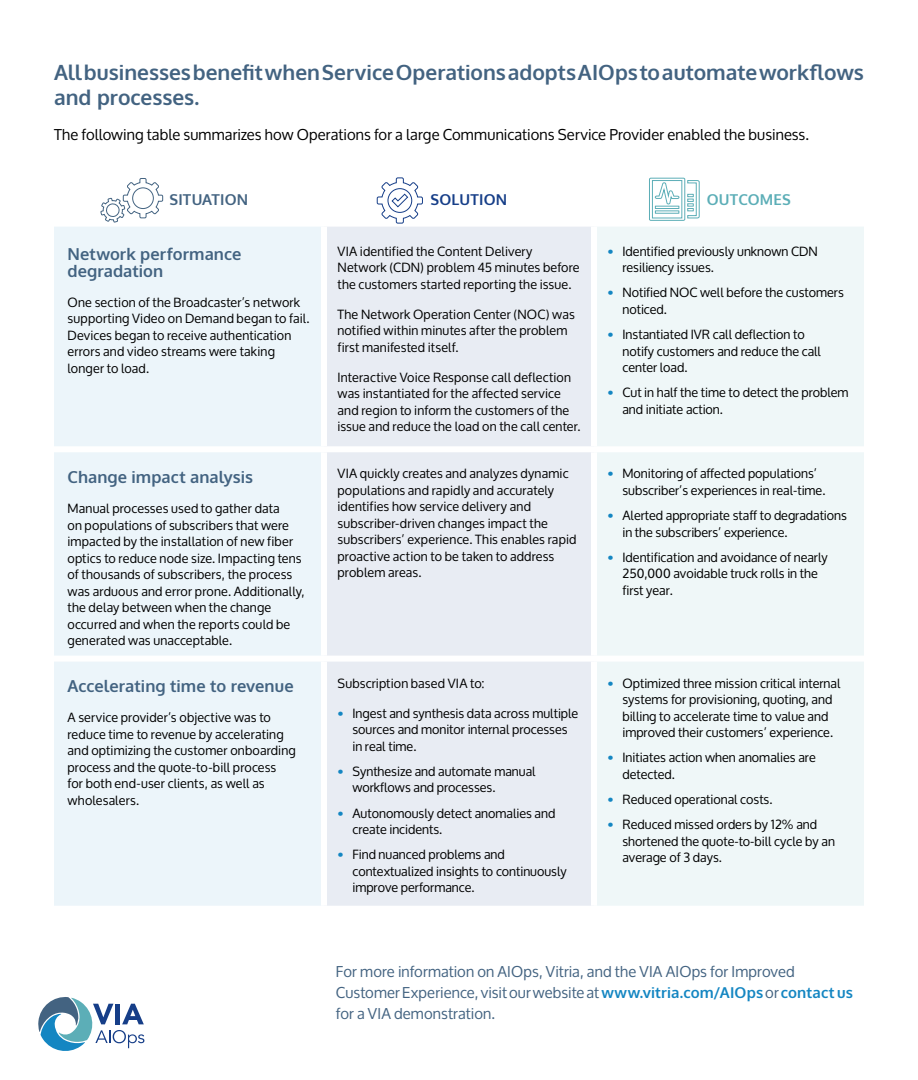
<style>
.page{position:relative;width:918px;height:1080px;background:#fff}
.page>*{position:absolute;margin:0;border:0;box-sizing:border-box;transform-origin:0 0}
.t1{font:700 21px/25.2px "Oxygen";color:#436381}
.t2{font:700 16.5px/16.5px "Oxygen";letter-spacing:.005em;color:#436381}
.t3{font:15px/21px "Oxygen";letter-spacing:.01em;color:#436381}
.t4{font:15px "Oxygen";letter-spacing:.005em;color:#000}
.t5{font:700 15px "Oxygen";letter-spacing:.01em;color:#436381}
.t6{font:700 15px "Oxygen";letter-spacing:.01em;color:#163e88}
.t7{font:700 15px "Oxygen";letter-spacing:.01em;color:#5caeb7}
.t8{font:12.75px/16.5px "Oxygen";color:#000}
.s1{font-weight:700;color:#1486c2}
</style>
<div class="page">
<div style="left:54px;top:227px;width:267px;height:679px;background:#ecf5fa"></div>
<div style="left:327px;top:227px;width:264px;height:679px;background:#e8ecf3"></div>
<div style="left:597px;top:227px;width:267px;height:679px;background:#eff7f8"></div>
<div style="left:54px;top:446px;width:270px;height:6px;background:#fff"></div>
<div style="left:324px;top:446px;width:270px;height:6px;background:#fff"></div>
<div style="left:594px;top:446px;width:270px;height:6px;background:#fff"></div>
<div style="left:54px;top:656px;width:270px;height:6px;background:#fff"></div>
<div style="left:324px;top:656px;width:270px;height:6px;background:#fff"></div>
<div style="left:594px;top:656px;width:270px;height:6px;background:#fff"></div>
<svg style="left:100px;top:178px;width:64px;height:45px"></svg>
<svg style="left:376px;top:177px;width:47px;height:47px"></svg>
<svg style="left:649px;top:177px;width:51px;height:44px"></svg>
<svg style="left:38px;top:997px;width:106px;height:54px"></svg>
<h1 class="t1" style="left:54px;top:60px;width:812px">All businesses benefit when Service Operations adopts AIOps to automate workflows and processes.</h1>
<p class="t4" style="left:54px;top:126px;width:757px">The following table summarizes how Operations for a large Communications Service Provider enabled the business.</p>
<p class="t5" style="left:169px;top:190px;width:80px">SITUATION</p>
<p class="t6" style="left:431px;top:190px;width:78px">SOLUTION</p>
<p class="t7" style="left:707px;top:190px;width:85px">OUTCOMES</p>
<p class="t2" style="left:68px;top:247px;width:175px">Network performance degradation</p>
<p class="t8" style="left:68px;top:294px;width:244px">One section of the Broadcaster’s network supporting Video on Demand began to fail.<br>Devices began to receive authentication errors and video streams were taking longer to load.</p>
<p class="t2" style="left:68px;top:469px;width:187px">Change impact analysis</p>
<p class="t8" style="left:68px;top:500px;width:239px">Manual processes used to gather data<br>on populations of subscribers that were impacted by the installation of new fiber optics to reduce node size. Impacting tens of thousands of subscribers, the process was arduous and error prone. Additionally, the delay between when the change occurred and when the reports could be generated was unacceptable.</p>
<p class="t2" style="left:68px;top:679px;width:228px">Accelerating time to revenue</p>
<p class="t8" style="left:68px;top:710px;width:230px">A service provider’s objective was to reduce time to revenue by accelerating and optimizing the customer onboarding process and the quote-to-bill process<br>for both end-user clients, as well as wholesalers.</p>
<p class="t8" style="left:337px;top:243px;width:244px">VIA identified the Content Delivery<br>Network (CDN) problem 45 minutes before the customers started reporting the issue.</p>
<p class="t8" style="left:337px;top:306px;width:239px">The Network Operation Center (NOC) was notified within minutes after the problem first manifested itself.</p>
<p class="t8" style="left:337px;top:369px;width:245px">Interactive Voice Response call deflection was instantiated for the affected service and region to inform the customers of the issue and reduce the load on the call center.</p>
<p class="t8" style="left:622px;top:243px;width:197px;text-indent:-15px"><span class="s1">•</span> Identified previously unknown CDN resiliency issues.</p>
<p class="t8" style="left:622px;top:285px;width:223px;text-indent:-15px"><span class="s1">•</span> Notified NOC well before the customers noticed.</p>
<p class="t8" style="left:622px;top:326px;width:200px;text-indent:-15px"><span class="s1">•</span> Instantiated IVR call deflection to notify customers and reduce the call center load.</p>
<p class="t8" style="left:622px;top:385px;width:228px;text-indent:-15px"><span class="s1">•</span> Cut in half the time to detect the problem and initiate action.</p>
<p class="t8" style="left:337px;top:466px;width:240px">VIA quickly creates and analyzes dynamic populations and rapidly and accurately identifies how service delivery and subscriber-driven changes impact the subscribers’ experience. This enables rapid proactive action to be taken to address problem areas.</p>
<p class="t8" style="left:622px;top:466px;width:204px;text-indent:-15px"><span class="s1">•</span> Monitoring of affected populations’ subscriber’s experiences in real-time.</p>
<p class="t8" style="left:622px;top:507px;width:226px;text-indent:-15px"><span class="s1">•</span> Alerted appropriate staff to degradations in the subscribers’ experience.</p>
<p class="t8" style="left:622px;top:549px;width:207px;text-indent:-15px"><span class="s1">•</span> Identification and avoidance of nearly<br>250,000 avoidable truck rolls in the first year.</p>
<p class="t8" style="left:337px;top:675px;width:149px">Subscription based VIA to:</p>
<p class="t8" style="left:352px;top:705px;width:227px;text-indent:-15px"><span class="s1">•</span> Ingest and synthesis data across multiple sources and monitor internal processes in real time.</p>
<p class="t8" style="left:352px;top:763px;width:185px;text-indent:-15px"><span class="s1">•</span> Synthesize and automate manual workflows and processes.</p>
<p class="t8" style="left:352px;top:805px;width:204px;text-indent:-15px"><span class="s1">•</span> Autonomously detect anomalies and create incidents.</p>
<p class="t8" style="left:352px;top:847px;width:216px;text-indent:-15px"><span class="s1">•</span> Find nuanced problems and contextualized insights to continuously improve performance.</p>
<p class="t8" style="left:607px;top:675px;width:234px;text-align:center"><span class="s1">•</span> Optimized three mission critical internal systems for provisioning, quoting, and billing to accelerate time to value and improved their customers’ experience.</p>
<p class="t8" style="left:622px;top:750px;width:195px;text-indent:-15px"><span class="s1">•</span> Initiates action when anomalies are detected.</p>
<p class="t8" style="left:607px;top:791px;width:167px"><span class="s1">•</span> Reduced operational costs.</p>
<p class="t8" style="left:622px;top:817px;width:214px;text-indent:-15px"><span class="s1">•</span> Reduced missed orders by 12% and shortened the quote-to-bill cycle by an average of 3 days.</p>
<p class="t3" style="left:336px;top:961px;width:519px">For more information on AIOps, Vitria, and the VIA AIOps for Improved<br>Customer Experience, visit our website at <span class="s1">www.vitria.com/AIOps</span> or <span class="s1">contact us </span>for a VIA demonstration.</p>
</div>
